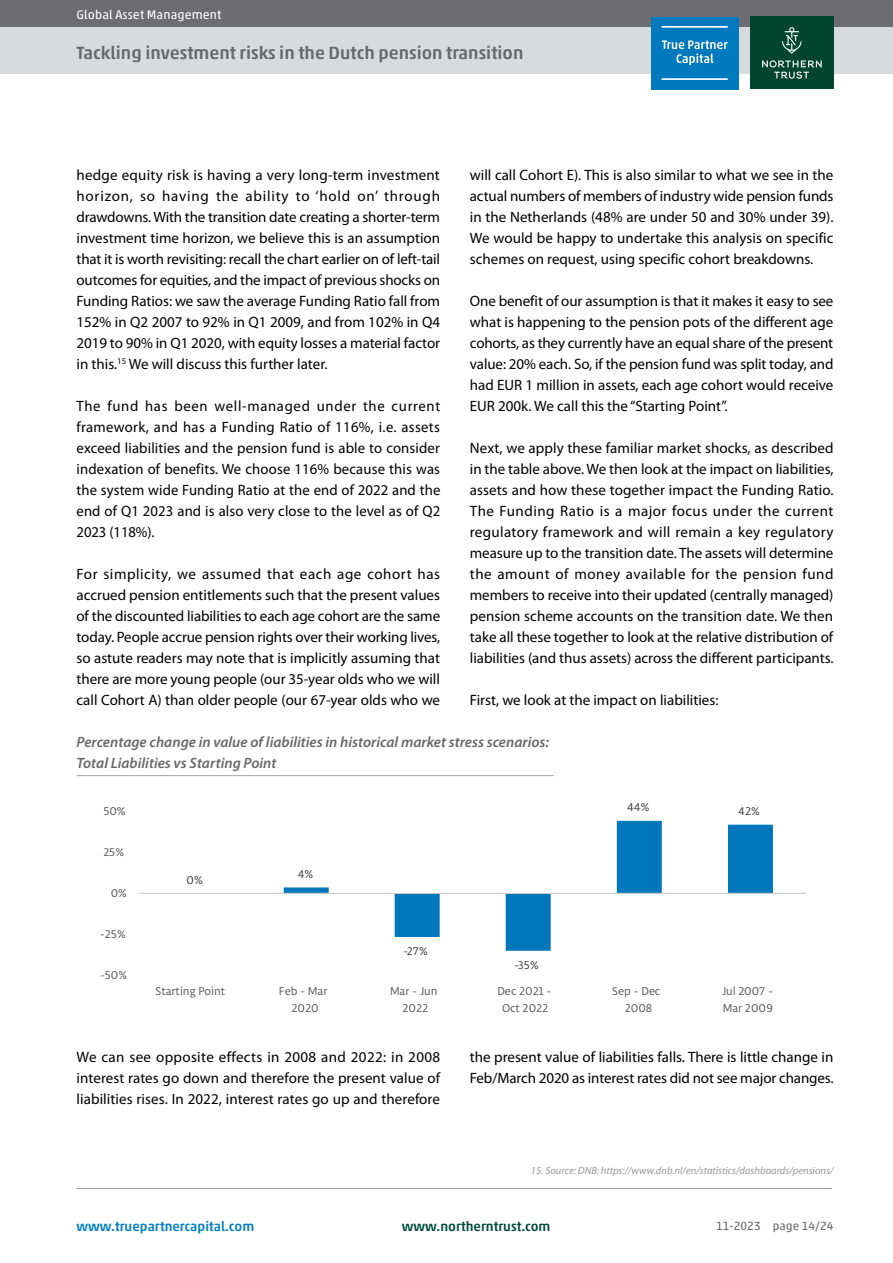
<style>
.page{position:relative;width:893px;height:1263px;background:#fff}
.page>*{position:absolute;margin:0;border:0;box-sizing:border-box;transform-origin:0 0}
.t1{font:500 18px "Akko Std";color:#68676c}
.t2{font:15px/21px "Myriad Pro";color:#000;text-align:justify}
.t3{font:italic 600 15px/21px "Myriad Pro";color:#68676c}
.t4{font:500 13.5px "Akko Std";color:#007fc6}
.t5{font:500 13.5px "Akko Std";color:#004e38}
.t6{font:12.6px "Akko Std";letter-spacing:.01em;color:#fff}
.t7{font:12px/17.4px "Libertad";letter-spacing:-.005em;color:#595959;text-align:center}
.t8{font:12px "Libertad";color:#000}
.t9{font:12px "Libertad";letter-spacing:.005em;color:#404040}
.t10{font:12px "Akko Std";color:#68676c}
.t11{font:italic 10.5px "Myriad Pro";color:#98989c}
</style>
<div class="page">
<div style="left:0;top:0;width:893px;height:74px;background:#d8dbdc"></div>
<div style="left:0;top:0;width:893px;height:27px;background:#6d6c70"></div>
<hr style="left:77px;top:1188px;width:755px;height:1px;background:#98989c">
<div style="left:651px;top:17px;width:87px;height:72px;background:#007abf"></div>
<svg style="left:662px;top:41px;width:66px;height:24px"></svg>
<hr style="left:661px;top:78px;width:67px;height:2px;background:#fff">
<hr style="left:661px;top:26px;width:67px;height:2px;background:#fff">
<div style="left:750px;top:16px;width:83px;height:73px;background:#00462e"></div>
<svg style="left:762px;top:60px;width:60px;height:19px"></svg>
<svg style="left:782px;top:27px;width:20px;height:27px"></svg>
<svg style="left:284px;top:821px;width:489px;height:130px"></svg>
<hr style="left:139px;top:893px;width:667px;height:1px;background:#ccc">
<hr style="left:77px;top:775px;width:477px;height:1px;background:#aeafb2">
<p class="t6" style="left:77px;top:7px;width:146px">Global Asset Management</p>
<p class="t1" style="left:77px;top:42px;width:448px">Tackling investment risks in the Dutch pension transition</p>
<p class="t2" style="left:77px;top:164px;width:365px">hedge equity risk is having a very long-term investment horizon, so having the ability to ‘hold on’ through drawdowns. With the transition date creating a shorter-term investment time horizon, we believe this is an assumption that it is worth revisiting: recall the chart earlier on of left-tail outcomes for equities, and the impact of previous shocks on Funding Ratios: we saw the average Funding Ratio fall from 152% in Q2 2007 to 92% in Q1 2009, and from 102% in Q4<br>2019 to 90% in Q1 2020, with equity losses a material factor in this.<sup>15</sup> We will discuss this further later.</p>
<p class="t2" style="left:77px;top:395px;width:365px">The fund has been well-managed under the current framework, and has a Funding Ratio of 116%, i.e. assets exceed liabilities and the pension fund is able to consider indexation of benefits. We choose 116% because this was the system wide Funding Ratio at the end of 2022 and the end of Q1 2023 and is also very close to the level as of Q2<br>2023 (118%).</p>
<p class="t2" style="left:77px;top:563px;width:365px">For simplicity, we assumed that each age cohort has accrued pension entitlements such that the present values of the discounted liabilities to each age cohort are the same today. People accrue pension rights over their working lives, so astute readers may note that is implicitly assuming that there are more young people (our 35-year olds who we will call Cohort A) than older people (our 67-year olds who we</p>
<p class="t2" style="left:470px;top:164px;width:365px">will call Cohort E). This is also similar to what we see in the actual numbers of members of industry wide pension funds in the Netherlands (48% are under 50 and 30% under 39).<br>We would be happy to undertake this analysis on specific schemes on request, using specific cohort breakdowns.</p>
<p class="t2" style="left:470px;top:290px;width:365px">One benefit of our assumption is that it makes it easy to see what is happening to the pension pots of the different age cohorts, as they currently have an equal share of the present value: 20% each. So, if the pension fund was split today, and had EUR 1 million in assets, each age cohort would receive EUR 200k. We call this the “Starting Point”.</p>
<p class="t2" style="left:470px;top:437px;width:365px">Next, we apply these familiar market shocks, as described in the table above. We then look at the impact on liabilities, assets and how these together impact the Funding Ratio.<br>The Funding Ratio is a major focus under the current regulatory framework and will remain a key regulatory measure up to the transition date. The assets will determine the amount of money available for the pension fund members to receive into their updated (centrally managed) pension scheme accounts on the transition date. We then take all these together to look at the relative distribution of liabilities (and thus assets) across the different participants.</p>
<p class="t2" style="left:470px;top:689px;width:250px">First, we look at the impact on liabilities:</p>
<p class="t3" style="left:77px;top:731px;width:474px">Percentage change in value of liabilities in historical market stress scenarios:<br>Total Liabilities vs Starting Point</p>
<p class="t8" style="left:195px;top:737px;width:387px">Percentage change in value of liabilities in historical market stress scenarios</p>
<p class="t7" style="left:103px;top:802px;width:24px">50%</p>
<p class="t7" style="left:103px;top:843px;width:22px">25%</p>
<p class="t7" style="left:111px;top:884px;width:18px">0%</p>
<p class="t7" style="left:100px;top:925px;width:28px">-25%</p>
<p class="t7" style="left:100px;top:966px;width:29px">-50%</p>
<p class="t9" style="left:187px;top:872px;width:18px">0%</p>
<p class="t9" style="left:298px;top:867px;width:17px">4%</p>
<p class="t9" style="left:403px;top:944px;width:26px">-27%</p>
<p class="t9" style="left:514px;top:958px;width:26px">-35%</p>
<p class="t9" style="left:627px;top:800px;width:24px">44%</p>
<p class="t9" style="left:738px;top:804px;width:23px">42%</p>
<p class="t7" style="left:156px;top:982px;width:71px">Starting Point</p>
<p class="t7" style="left:279px;top:982px;width:50px">Feb - Mar<br>2020</p>
<p class="t7" style="left:390px;top:982px;width:49px">Mar - Jun<br>2022</p>
<p class="t7" style="left:497px;top:982px;width:55px">Dec 2021 -<br>Oct 2022</p>
<p class="t7" style="left:612px;top:982px;width:50px">Sep - Dec<br>2008</p>
<p class="t7" style="left:722px;top:982px;width:53px;text-align:left">Jul 2007 -<br>Mar 2009</p>
<p class="t2" style="left:77px;top:1046px;width:365px">We can see opposite effects in 2008 and 2022: in 2008 interest rates go down and therefore the present value of liabilities rises. In 2022, interest rates go up and therefore</p>
<p class="t2" style="left:470px;top:1046px;width:365px">the present value of liabilities falls. There is little change in<br>Feb/March 2020 as interest rates did not see major changes.</p>
<p class="t11" style="left:531px;top:1164px;width:304px">15. Source: DNB: https://www.dnb.nl/en/statistics/dashboards/pensions/</p>
<p class="t4" style="left:77px;top:1218px;width:179px">www.truepartnercapital.com</p>
<p class="t5" style="left:402px;top:1218px;width:150px">www.northerntrust.com</p>
<p class="t10" style="left:716px;top:1218px;width:119px">11-2023 page 14/24</p>
</div>
